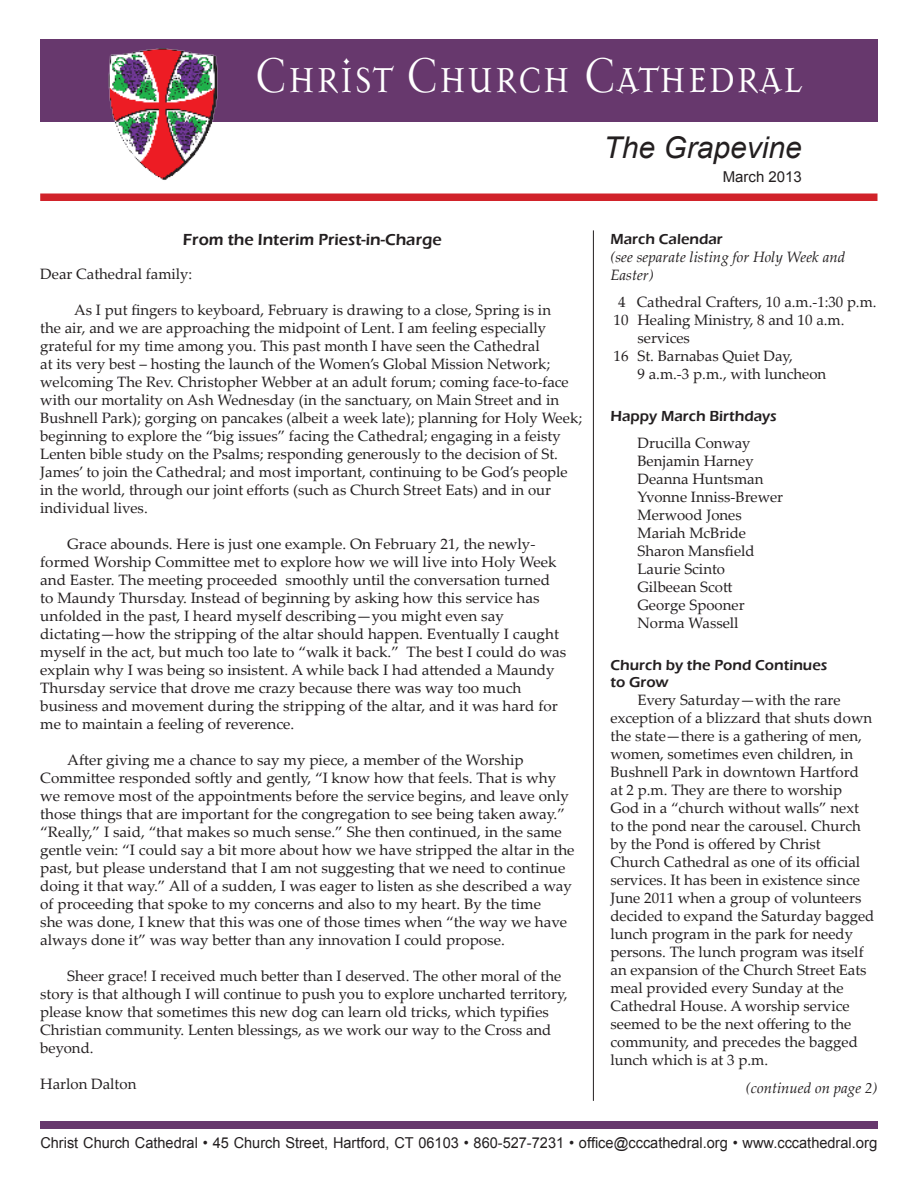
<style>
.page{position:relative;width:918px;height:1188px;background:#fff}
.page>*{position:absolute;margin:0;border:0;box-sizing:border-box;transform-origin:0 0}
.t1{font:54px "Mason Serif Alt Reg";color:#fff;scale:.83 1}
.t2{font:italic 30px "Arial";color:#231f20}
.Article_Heading{font:600 16.5px "Eras ITC";color:#231f20}
.Body_text{font:15px/18px "Palatino Linotype";color:#231f20}
.Body_text_no_indent{font:15px/18px "Palatino Linotype";color:#231f20}
.Article_Heading-2{font:15px "Arial";color:#231f20}
.Article_Heading-3{font:600 15px/16.5px "Eras ITC";color:#231f20}
.Body_text_no_indent-2{font:italic 15px/18px "Palatino Linotype";color:#231f20}
</style>
<div class="page">
<div style="left:40px;top:39px;width:838px;height:83px;background:#67386d"></div>
<img style="left:108px;top:48px;width:110px;height:132px">
<div style="left:40px;top:194px;width:837px;height:7px;background:#d1232a"></div>
<div style="left:40px;top:1121px;width:838px;height:8px;background:#67386d"></div>
<hr style="left:593px;top:230px;width:1px;height:871px;background:#231f20">
<h1 class="t1" style="left:254px;top:43px;width:662px">Christ Church Cathedral</h1>
<h2 class="t2" style="left:603px;top:128px;width:200px">The Grapevine</h2>
<p class="Article_Heading-2" style="left:723px;top:167px;width:81px">March 2013</p>
<p class="Article_Heading-3" style="left:610px;top:230px;width:114px">March Calendar</p>
<p class="Body_text_no_indent-2" style="left:610px;top:247px;width:236px">(see separate listing for Holy Week and<br>Easter)</p>
<p class="Body_text_no_indent" style="left:618px;top:292px;width:260px">4 Cathedral Crafters, 10 a.m.-1:30 p.m.</p>
<p class="Body_text_no_indent" style="left:638px;top:310px;width:209px;text-indent:-24px">10 Healing Ministry, 8 and 10 a.m. services</p>
<p class="Body_text_no_indent" style="left:638px;top:346px;width:190px;text-indent:-24px">16 St. Barnabas Quiet Day,<br>9 a.m.-3 p.m., with luncheon</p>
<p class="Article_Heading-3" style="left:610px;top:408px;width:168px">Happy March Birthdays</p>
<p class="Body_text" style="left:638px;top:433px;width:115px">Drucilla Conway</p>
<p class="Body_text" style="left:638px;top:451px;width:118px">Benjamin Harney</p>
<p class="Body_text" style="left:638px;top:469px;width:127px">Deanna Huntsman</p>
<p class="Body_text" style="left:638px;top:487px;width:147px">Yvonne Inniss-Brewer</p>
<p class="Body_text" style="left:638px;top:505px;width:106px">Merwood Jones</p>
<p class="Body_text" style="left:638px;top:523px;width:110px">Mariah McBride</p>
<p class="Body_text" style="left:638px;top:541px;width:119px">Sharon Mansfield</p>
<p class="Body_text" style="left:638px;top:559px;width:89px">Laurie Scinto</p>
<p class="Body_text" style="left:638px;top:577px;width:96px">Gilbeean Scott</p>
<p class="Body_text" style="left:638px;top:595px;width:109px">George Spooner</p>
<p class="Body_text" style="left:638px;top:613px;width:103px">Norma Wassell</p>
<p class="Article_Heading-3" style="left:610px;top:657px;width:218px">Church by the Pond Continues to Grow</p>
<p class="Body_text" style="left:610px;top:690px;width:265px;text-indent:27px">Every Saturday—with the rare exception of a blizzard that shuts down the state—there is a gathering of men, women, sometimes even children, in Bushnell Park in downtown Hartford at 2 p.m. They are there to worship God in a “church without walls” next to the pond near the carousel. Church by the Pond is offered by Christ<br>Church Cathedral as one of its official services. It has been in existence since June 2011 when a group of volunteers decided to expand the Saturday bagged lunch program in the park for needy persons. The lunch program was itself an expansion of the Church Street Eats meal provided every Sunday at the Cathedral House. A worship service seemed to be the next offering to the community, and precedes the bagged lunch which is at 3 p.m.</p>
<p class="Article_Heading" style="left:183px;top:230px;width:260px">From the Interim Priest-in-Charge</p>
<p class="Body_text_no_indent" style="left:40px;top:264px;width:154px">Dear Cathedral family:</p>
<p class="Body_text" style="left:40px;top:300px;width:543px;text-indent:34px">As I put fingers to keyboard, February is drawing to a close, Spring is in<br>the air, and we are approaching the midpoint of Lent. I am feeling especially grateful for my time among you. This past month I have seen the Cathedral<br>at its very best – hosting the launch of the Women’s Global Mission Network; welcoming The Rev. Christopher Webber at an adult forum; coming face-to-face with our mortality on Ash Wednesday (in the sanctuary, on Main Street and in Bushnell Park); gorging on pancakes (albeit a week late); planning for Holy Week; beginning to explore the “big issues” facing the Cathedral; engaging in a feisty Lenten bible study on the Psalms; responding generously to the decision of St.<br>James’ to join the Cathedral; and most important, continuing to be God’s people in the world, through our joint efforts (such as Church Street Eats) and in our individual lives.</p>
<p class="Body_text" style="left:40px;top:534px;width:527px;text-indent:27px">Grace abounds. Here is just one example. On February 21, the newly&shy;formed Worship Committee met to explore how we will live into Holy Week and Easter. The meeting proceeded smoothly until the conversation turned to Maundy Thursday. Instead of beginning by asking how this service has unfolded in the past, I heard myself describing—you might even say dictating—how the stripping of the altar should happen. Eventually I caught myself in the act, but much too late to “walk it back.” The best I could do was explain why I was being so insistent. A while back I had attended a Maundy Thursday service that drove me crazy because there was way too much business and movement during the stripping of the altar, and it was hard for me to maintain a feeling of reverence.</p>
<p class="Body_text" style="left:40px;top:750px;width:536px;text-indent:27px">After giving me a chance to say my piece, a member of the Worship Committee responded softly and gently, “I know how that feels. That is why we remove most of the appointments before the service begins, and leave only those things that are important for the congregation to see being taken away.” “Really,” I said, “that makes so much sense.” She then continued, in the same gentle vein: “I could say a bit more about how we have stripped the altar in the past, but please understand that I am not suggesting that we need to continue doing it that way.” All of a sudden, I was eager to listen as she described a way of proceeding that spoke to my concerns and also to my heart. By the time<br>she was done, I knew that this was one of those times when “the way we have always done it” was way better than any innovation I could propose.</p>
<p class="Body_text" style="left:40px;top:966px;width:529px;text-indent:27px">Sheer grace! I received much better than I deserved. The other moral of the story is that although I will continue to push you to explore uncharted territory, please know that sometimes this new dog can learn old tricks, which typifies Christian community. Lenten blessings, as we work our way to the Cross and beyond.</p>
<p class="Body_text_no_indent" style="left:40px;top:1074px;width:98px">Harlon Dalton</p>
<p class="Body_text_no_indent-2" style="left:746px;top:1078px;width:133px">(continued on page 2)</p>
<p class="Article_Heading-2" style="left:40px;top:1133px;width:839px">Christ Church Cathedral • 45 Church Street, Hartford, CT 06103 • 860-527-7231 • office@cccathedral.org • www.cccathedral.org</p>
</div>
